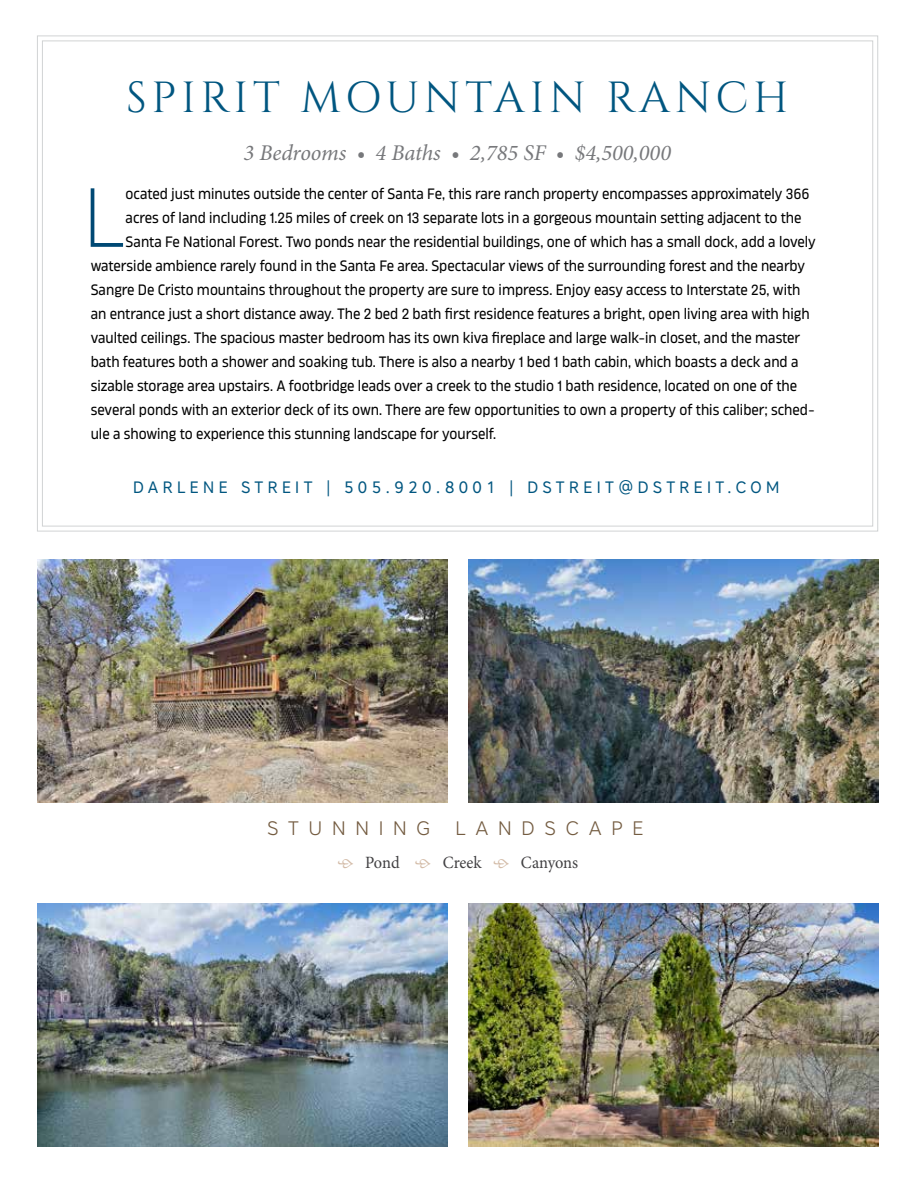
<style>
.page{position:relative;width:918px;height:1188px;background:#fff}
.page>*{position:absolute;margin:0;border:0;box-sizing:border-box;transform-origin:0 0}
.t1{font:300 83.55px "Karibu";color:#004974;scale:.95 1}
.t2{font:43.5px "Cinzel";letter-spacing:.105em;color:#005680}
.t3{font:italic 22.5px "Minion Pro";color:#77787b}
.t4{font:300 19.5px "Core Sans A35";letter-spacing:.5em;color:#745c41}
.t5{font:17.25px "Minion Pro";letter-spacing:-.01em;color:#414042;scale:.95 1}
.t6{font:16.5px "Core Sans A45";letter-spacing:.28em;color:#005680;scale:.95 1}
.t7{font:15px "Karibu";color:#000;scale:.95 1}
.s1{font-size:18.75px;color:#d3bba7}
</style>
<div class="page">
<svg style="left:37px;top:35px;width:842px;height:497px"></svg>
<img style="left:37px;top:560px;width:411px;height:243px">
<img style="left:468px;top:560px;width:411px;height:243px">
<img style="left:37px;top:903px;width:411px;height:243px">
<img style="left:468px;top:903px;width:411px;height:243px">
<h2 class="t2" style="left:126px;top:72px;width:664px">SPIRIT MOUNTAIN RANCH</h2>
<h3 class="t3" style="left:244px;top:137px;width:429px">3 Bedrooms • 4 Baths • 2,785 SF • $4,500,000</h3>
<h1 class="t1" style="left:83px;top:165px;width:46px">L</h1>
<p class="t7" style="left:126px;top:184px;width:721px">ocated just minutes outside the center of Santa Fe, this rare ranch property encompasses approximately 366</p>
<p class="t7" style="left:126px;top:208px;width:713px">acres of land including 1.25 miles of creek on 13 separate lots in a gorgeous mountain setting adjacent to the</p>
<p class="t7" style="left:126px;top:232px;width:728px">Santa Fe National Forest. Two ponds near the residential buildings, one of which has a small dock, add a lovely</p>
<p class="t7" style="left:91px;top:256px;width:754px">waterside ambience rarely found in the Santa Fe area. Spectacular views of the surrounding forest and the nearby</p>
<p class="t7" style="left:91px;top:280px;width:749px">Sangre De Cristo mountains throughout the property are sure to impress. Enjoy easy access to Interstate 25, with</p>
<p class="t7" style="left:91px;top:304px;width:758px">an entrance just a short distance away. The 2 bed 2 bath first residence features a bright, open living area with high</p>
<p class="t7" style="left:91px;top:328px;width:748px">vaulted ceilings. The spacious master bedroom has its own kiva fireplace and large walk-in closet, and the master</p>
<p class="t7" style="left:91px;top:352px;width:747px">bath features both a shower and soaking tub. There is also a nearby 1 bed 1 bath cabin, which boasts a deck and a</p>
<p class="t7" style="left:91px;top:376px;width:745px">sizable storage area upstairs. A footbridge leads over a creek to the studio 1 bath residence, located on one of the</p>
<p class="t7" style="left:91px;top:400px;width:764px">several ponds with an exterior deck of its own. There are few opportunities to own a property of this caliber; sched-</p>
<p class="t7" style="left:91px;top:424px;width:428px">ule a showing to experience this stunning landscape for yourself.</p>
<p class="t6" style="left:133px;top:477px;width:682px">DARLENE STREIT | 505.920.8001 | DSTREIT@DSTREIT.COM</p>
<h3 class="t4" style="left:267px;top:816px;width:164px">STUNNING</h3>
<h3 class="t4" style="left:456px;top:816px;width:190px">LANDSCAPE</h3>
<p class="t5" style="left:337px;top:851px;width:255px"><span class="s1">•</span> Pond <span class="s1">•</span> Creek <span class="s1">•</span> Canyons</p>
</div>
